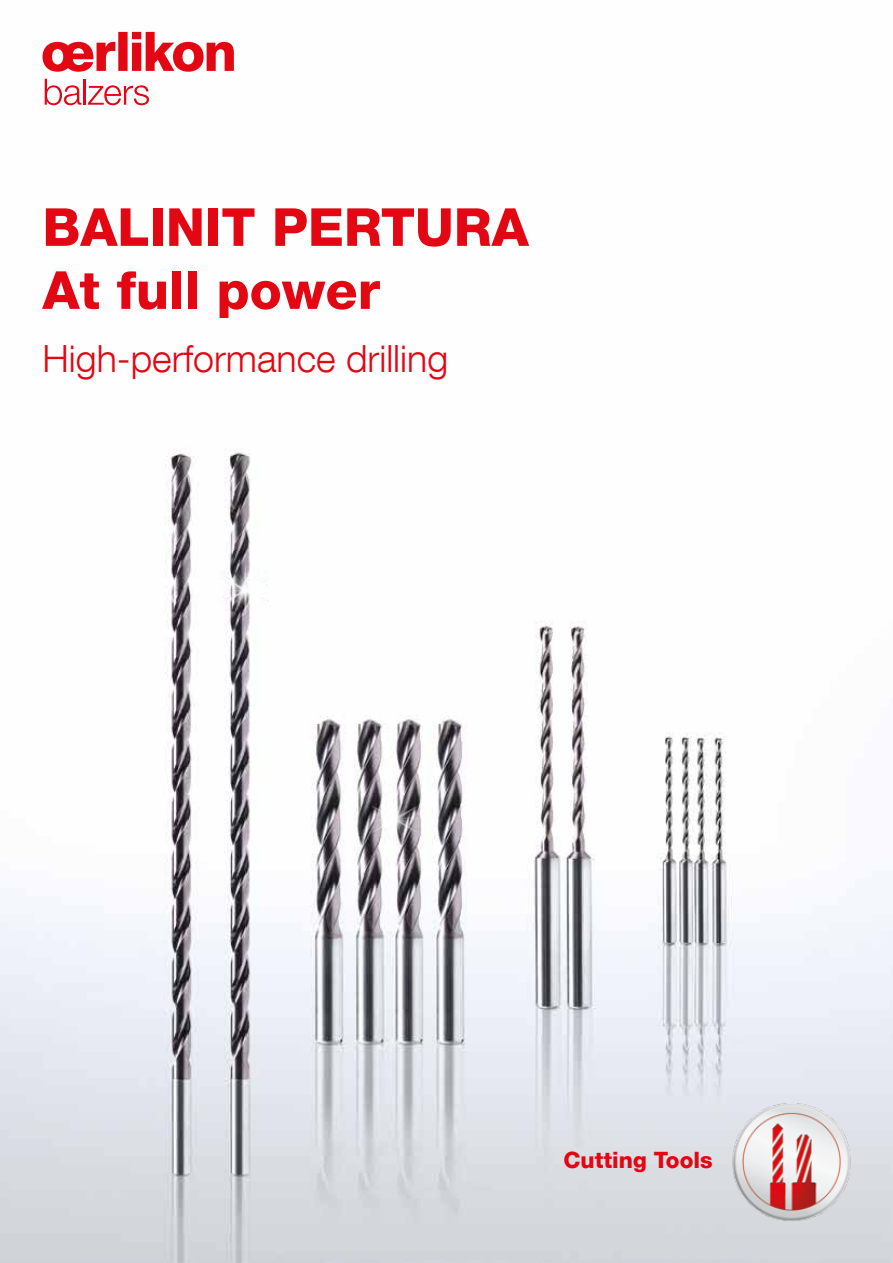
<style>
.page{position:relative;width:893px;height:1263px;background:#fff}
.page>*{position:absolute;margin:0;border:0;box-sizing:border-box;transform-origin:0 0}
.t1{font:800 52.5px/63px "Helvetica Neue LT Com";color:#e30613}
.t2{font:300 37.5px "Helvetica Neue LT Com";color:#e30613}
.t3{font:800 22.5px "Helvetica Neue LT Com";color:#e30613}
</style>
<div class="page">
<img style="left:0;top:31px;width:893px;height:1232px">
<img style="left:730px;top:1100px;width:123px;height:122px">
<svg style="left:43px;top:32px;width:191px;height:40px"></svg>
<svg style="left:45px;top:79px;width:36px;height:26px"></svg>
<hr style="left:83px;top:79px;width:3px;height:26px;background:#e30613">
<svg style="left:88px;top:85px;width:61px;height:20px"></svg>
<img style="left:359px;top:783px;width:71px;height:71px">
<img style="left:209px;top:554px;width:73px;height:72px">
<p class="t1" style="left:43px;top:196px;width:488px">BALINIT PERTURA<br>At full power</p>
<p class="t2" style="left:43px;top:336px;width:407px">High-performance drilling</p>
<p class="t3" style="left:563px;top:1146px;width:151px">Cutting Tools</p>
</div>
